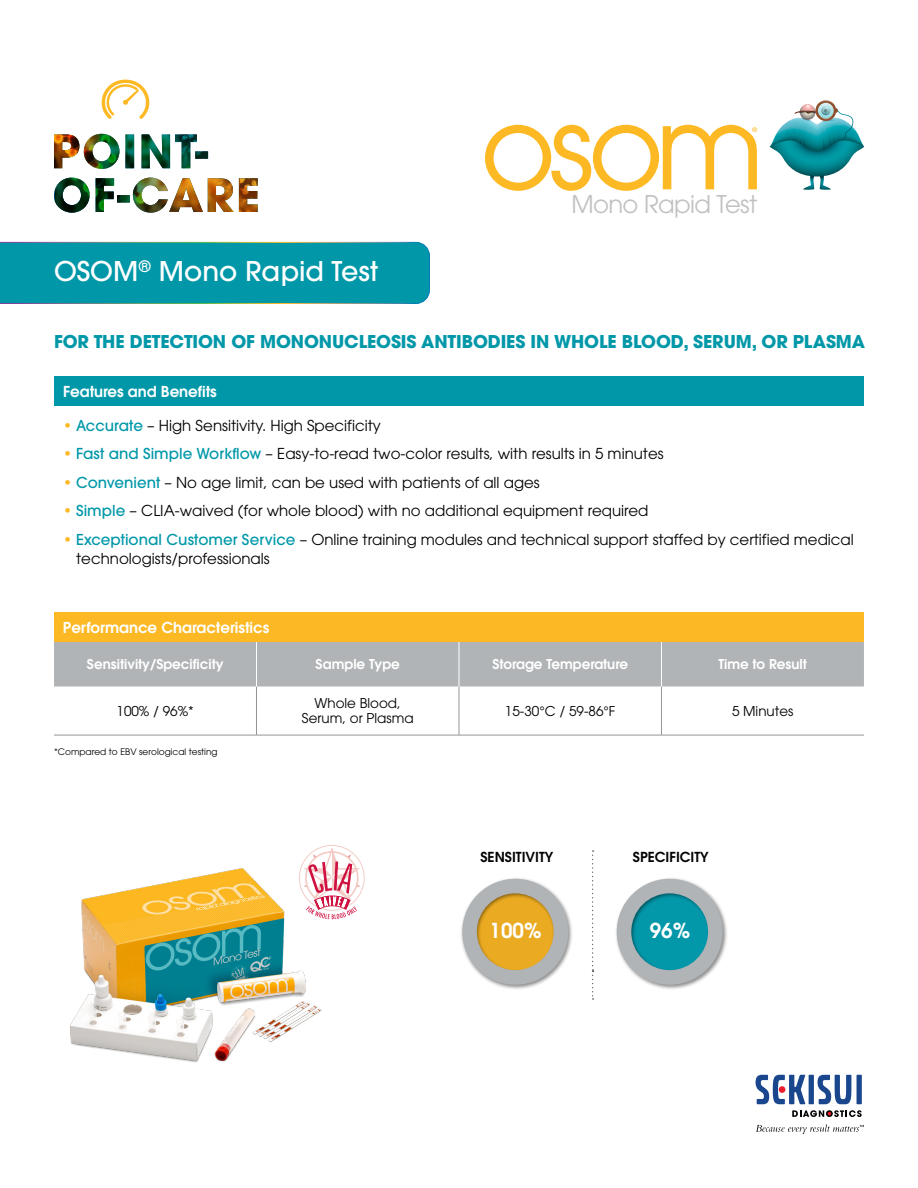
<style>
.page{position:relative;width:918px;height:1188px;background:#fff}
.page>*{position:absolute;margin:0;border:0;box-sizing:border-box;transform-origin:0 0}
.t1{font:500 27px "ITC Avant Garde Std";color:#fff}
.t2{font:24.3px "ITC Avant Garde Std";letter-spacing:-.025em;color:rgb(128 130 133/.5)}
.t3{font:600 20.55px "ITC Avant Garde Std";color:#fff}
.t4{font:700 17.55px "ITC Avant Garde Std";letter-spacing:-.01em;color:#0098a9}
.t5{font:15px/19.5px "ITC Avant Garde Std";color:#000}
.t6{font:600 15px "ITC Avant Garde Std";color:#fff}
.t7{font:600 13.8px "ITC Avant Garde Std";color:#000}
.t8{font:600 13.5px "ITC Avant Garde Std";color:#fff}
.t9{font:13.5px/15px "ITC Avant Garde Std";color:#000;text-align:center}
.t10{font:9px "ITC Avant Garde Std";color:#000}
.s1{color:#fdb924}
.s2{font-weight:500;color:#0098a9}
</style>
<div class="page">
<svg style="left:756px;top:1124px;width:108px;height:10px"></svg>
<div style="left:809px;top:1075px;width:5px;height:29px;background:#1a468d"></div>
<div style="left:857px;top:1075px;width:5px;height:29px;background:#1a468d"></div>
<svg style="left:818px;top:1075px;width:33px;height:29px"></svg>
<svg style="left:756px;top:1075px;width:49px;height:29px"></svg>
<div style="left:779px;top:1086px;width:6px;height:7px;background:#eb1d2d;border-radius:50%"></div>
<svg style="left:792px;top:1110px;width:70px;height:7px"></svg>
<svg style="left:101px;top:79px;width:49px;height:40px"></svg>
<img style="left:70px;top:867px;width:266px;height:196px">
<div style="left:54px;top:377px;width:810px;height:29px;background:#0098a9"></div>
<div style="left:0;top:242px;width:430px;height:62px;background:#0098a9"></div>
<img style="left:54px;top:178px;width:204px;height:35px">
<img style="left:54px;top:134px;width:154px;height:35px">
<svg style="left:485px;top:125px;width:272px;height:66px"></svg>
<svg style="left:770px;top:100px;width:94px;height:90px"></svg>
<div style="left:54px;top:613px;width:810px;height:29px;background:#fdb924"></div>
<div style="left:54px;top:642px;width:810px;height:44px;background:#b1b4b6"></div>
<hr style="left:256px;top:686px;width:1px;height:49px;background:#939598">
<hr style="left:459px;top:686px;width:1px;height:49px;background:#939598">
<hr style="left:661px;top:686px;width:1px;height:49px;background:#939598">
<hr style="left:54px;top:735px;width:202px;height:1px;background:#939598">
<hr style="left:256px;top:735px;width:203px;height:1px;background:#939598">
<hr style="left:459px;top:735px;width:202px;height:1px;background:#939598">
<hr style="left:661px;top:735px;width:203px;height:1px;background:#939598">
<hr style="left:256px;top:642px;width:1px;height:44px;background:#fff">
<hr style="left:459px;top:642px;width:1px;height:44px;background:#fff">
<hr style="left:661px;top:642px;width:1px;height:44px;background:#fff">
<div style="left:299px;top:845px;width:66px;height:66px;border:1px solid #f3ccc6;border-radius:50%"></div>
<svg style="left:303px;top:848px;width:57px;height:71px"></svg>
<svg style="left:592px;top:850px;width:2px;height:150px"></svg>
<img style="left:461px;top:878px;width:111px;height:111px">
<svg style="left:462px;top:879px;width:106px;height:106px"></svg>
<img style="left:616px;top:878px;width:111px;height:111px">
<svg style="left:617px;top:879px;width:106px;height:106px"></svg>
<h1 class="t1" style="left:54px;top:254px;width:325px">OSOM<sup>®</sup> Mono Rapid Test</h1>
<h2 class="t2" style="left:571px;top:189px;width:187px">Mono Rapid Test</h2>
<p class="t4" style="left:54px;top:329px;width:813px">FOR THE DETECTION OF MONONUCLEOSIS ANTIBODIES IN WHOLE BLOOD, SERUM, OR PLASMA</p>
<p class="t6" style="left:63px;top:382px;width:155px">Features and Benefits</p>
<p class="t5" style="left:63px;top:415px;width:319px"><span class="s1">•</span> <span class="s2">Accurate</span> – High Sensitivity. High Specificity</p>
<p class="t5" style="left:63px;top:444px;width:602px"><span class="s1">•</span> <span class="s2">Fast and Simple Workflow</span> – Easy-to-read two-color results, with results in 5 minutes</p>
<p class="t5" style="left:63px;top:472px;width:478px"><span class="s1">•</span> <span class="s2">Convenient</span> – No age limit, can be used with patients of all ages</p>
<p class="t5" style="left:63px;top:501px;width:587px"><span class="s1">•</span> <span class="s2">Simple</span> – CLIA-waived (for whole blood) with no additional equipment required</p>
<p class="t5" style="left:76px;top:529px;width:779px;text-indent:-13px"><span class="s1">•</span> <span class="s2">Exceptional Customer Service</span> – Online training modules and technical support staffed by certified medical technologists/professionals</p>
<p class="t6" style="left:63px;top:618px;width:208px">Performance Characteristics</p>
<p class="t8" style="left:87px;top:655px;width:138px">Sensitivity/Specificity</p>
<p class="t8" style="left:316px;top:655px;width:86px">Sample Type</p>
<p class="t8" style="left:492px;top:655px;width:137px">Storage Temperature</p>
<p class="t8" style="left:719px;top:655px;width:90px">Time to Result</p>
<p class="t9" style="left:117px;top:703px;width:79px">100% / 96%*</p>
<p class="t9" style="left:302px;top:696px;width:113px">Whole Blood,<br>Serum, or Plasma</p>
<p class="t9" style="left:505px;top:703px;width:112px">15-30°C / 59-86°F</p>
<p class="t9" style="left:732px;top:703px;width:63px">5 Minutes</p>
<p class="t10" style="left:54px;top:747px;width:165px">*Compared to EBV serological testing</p>
<p class="t7" style="left:480px;top:848px;width:74px">SENSITIVITY</p>
<p class="t7" style="left:633px;top:848px;width:77px">SPECIFICITY</p>
<h3 class="t3" style="left:490px;top:917px;width:54px">100%</h3>
<h3 class="t3" style="left:629px;top:917px;width:42px">96%</h3>
<h3 class="t3" style="left:511px;top:917px;width:54px">100%</h3>
<h3 class="t3" style="left:650px;top:917px;width:42px">96%</h3>
</div>
